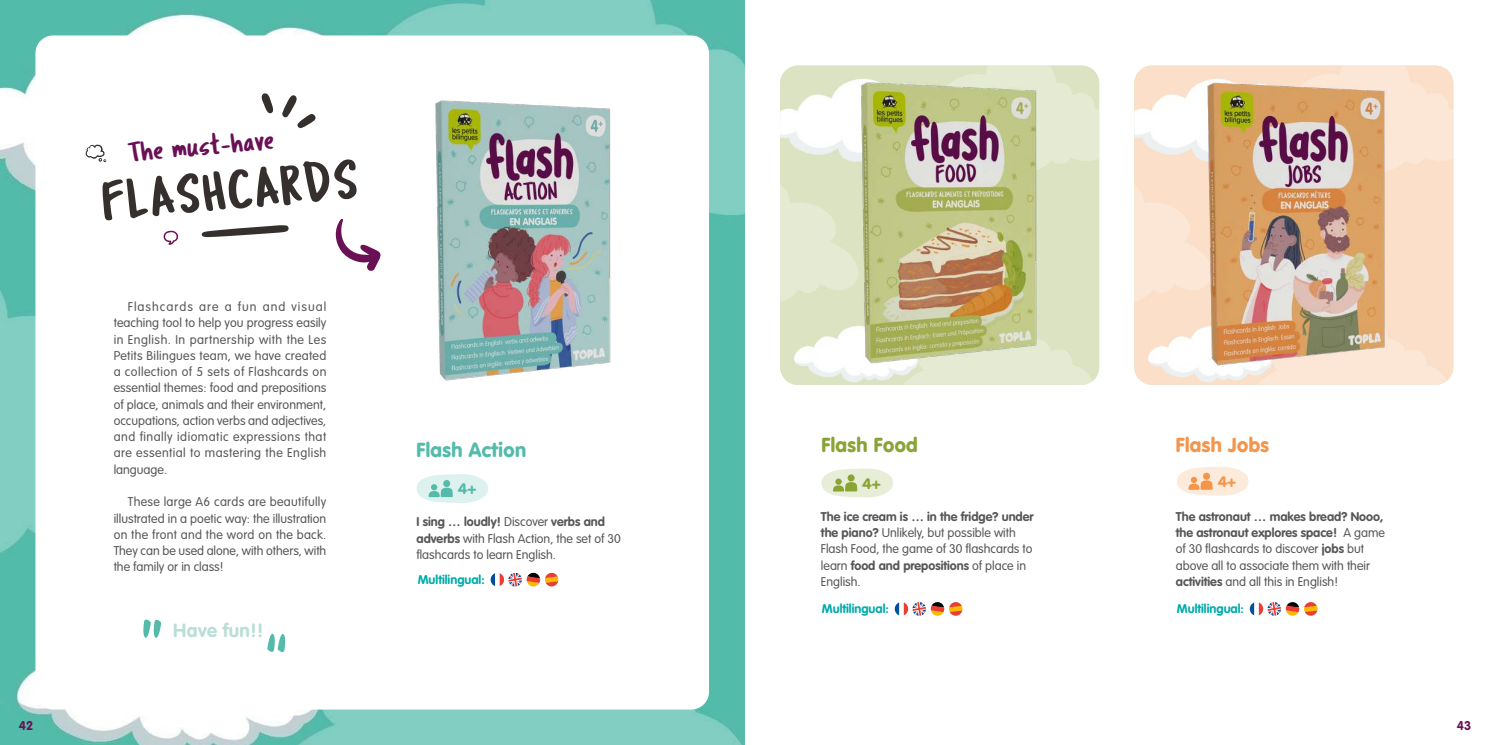
<style>
.page{position:relative;width:1489px;height:745px;background:#fff}
.page>*{position:absolute;margin:0;border:0;box-sizing:border-box;transform-origin:0 0}
.t1{font:70.25px "Tragic Marker";color:#54bbab}
.t2{font:56.25px "Tragic Marker";color:#35302d}
.t3{font:27.75px "Tragic Marker";color:#6a1155}
.t4{font:900 20px "VAG Rounded Std";letter-spacing:.02em;color:#54bbab}
.t5{font:900 20px "VAG Rounded Std";letter-spacing:.02em;color:#f4954a}
.t6{font:900 20px "VAG Rounded Std";letter-spacing:.02em;color:#89a435}
.t7{font:700 18.75px "VAG Rounded Std";letter-spacing:.02em;color:#b9ded7}
.t8{font:900 15px "VAG Rounded Std";color:#54bbab}
.t9{font:900 15px "VAG Rounded Std";color:#f4954a}
.t10{font:900 15px "VAG Rounded Std";color:#89a435}
.t11{font:300 12.5px/16.2px "VAG Rounded Std";color:#575756}
.t12{font:700 12.5px "VAG Rounded Std";color:#00aca9}
.t13{font:700 12.5px "VAG Rounded Std";color:#6a1155}
.s1{font-weight:700}
</style>
<div class="page">
<img style="left:0;top:0;width:744px;height:744px">
<div style="left:35px;top:35px;width:674px;height:674px;background:#fff;border-radius:18px"></div>
<img style="left:780px;top:66px;width:316px;height:318px">
<img style="left:1134px;top:66px;width:319px;height:318px">
<svg style="left:416px;top:474px;width:72px;height:29px"></svg>
<svg style="left:335px;top:219px;width:46px;height:52px"></svg>
<svg style="left:201px;top:225px;width:87px;height:12px"></svg>
<svg style="left:282px;top:95px;width:34px;height:34px"></svg>
<svg style="left:261px;top:93px;width:12px;height:21px"></svg>
<svg style="left:163px;top:230px;width:16px;height:15px"></svg>
<svg style="left:85px;top:144px;width:21px;height:18px"></svg>
<svg style="left:490px;top:572px;width:68px;height:14px"></svg>
<svg style="left:1177px;top:467px;width:72px;height:28px;background:#fbe3cf"></svg>
<svg style="left:821px;top:468px;width:72px;height:29px"></svg>
<svg style="left:894px;top:602px;width:68px;height:14px"></svg>
<svg style="left:1249px;top:602px;width:68px;height:14px"></svg>
<img style="left:435px;top:100px;width:176px;height:281px">
<img style="left:807px;top:69px;width:293px;height:308px">
<img style="left:1177px;top:68px;width:263px;height:311px">
<h3 class="t3" style="left:127px;top:135px;width:148px;rotate:-5deg">The must-have</h3>
<h2 class="t2" style="left:99px;top:167px;width:259px;rotate:-5deg">FLASHCARDS</h2>
<p class="t11" style="left:114px;top:299px;width:214px;text-align:justify;text-indent:14px">Flashcards are a fun and visual teaching tool to help you progress easily in English. In partnership with the Les Petits Bilingues team, we have created a collection of 5 sets of Flashcards on essential themes: food and prepositions of place, animals and their environment, occupations, action verbs and adjectives, and finally idiomatic expressions that are essential to mastering the English language.</p>
<p class="t11" style="left:114px;top:494px;width:214px;text-align:justify;text-indent:14px">These large A6 cards are beautifully illustrated in a poetic way: the illustration on the front and the word on the back.<br>They can be used alone, with others, with the family or in class!</p>
<h1 class="t1" style="left:142px;top:603px;width:23px">"</h1>
<h1 class="t1" style="left:286px;top:667px;width:23px;rotate:-180deg">"</h1>
<h3 class="t7" style="left:173px;top:618px;width:92px">Have fun!!</h3>
<h3 class="t4" style="left:416px;top:438px;width:111px">Flash Action</h3>
<p class="t8" style="left:458px;top:479px;width:20px">4+</p>
<p class="t11" style="left:416px;top:514px;width:206px"><span class="s1">I sing … loudly!</span> Discover <span class="s1">verbs and adverbs</span> with Flash Action, the set of 30 flashcards to learn English.</p>
<p class="t12" style="left:418px;top:571px;width:69px">Multilingual:</p>
<h3 class="t6" style="left:821px;top:432px;width:98px">Flash Food</h3>
<h3 class="t5" style="left:1175px;top:432px;width:95px">Flash Jobs</h3>
<p class="t10" style="left:862px;top:474px;width:20px">4+</p>
<p class="t9" style="left:1217px;top:472px;width:20px">4+</p>
<p class="t11" style="left:821px;top:508px;width:214px"><span class="s1">The ice cream is … in the fridge? under the piano?</span> Unlikely, but possible with<br>Flash Food, the game of 30 flashcards to learn <span class="s1">food and prepositions</span> of place in<br>English.</p>
<p class="t11" style="left:1175px;top:508px;width:211px"><span class="s1">The astronaut … makes bread? Nooo, the astronaut explores space!</span> A game of 30 flashcards to discover <span class="s1">jobs</span> but above all to associate them with their <span class="s1">activities</span> and all this in English!</p>
<p class="t12" style="left:821px;top:601px;width:68px">Multilingual:</p>
<p class="t12" style="left:1176px;top:601px;width:68px">Multilingual:</p>
<p class="t13" style="left:19px;top:717px;width:16px">42</p>
<p class="t13" style="left:1456px;top:717px;width:16px">43</p>
</div>
